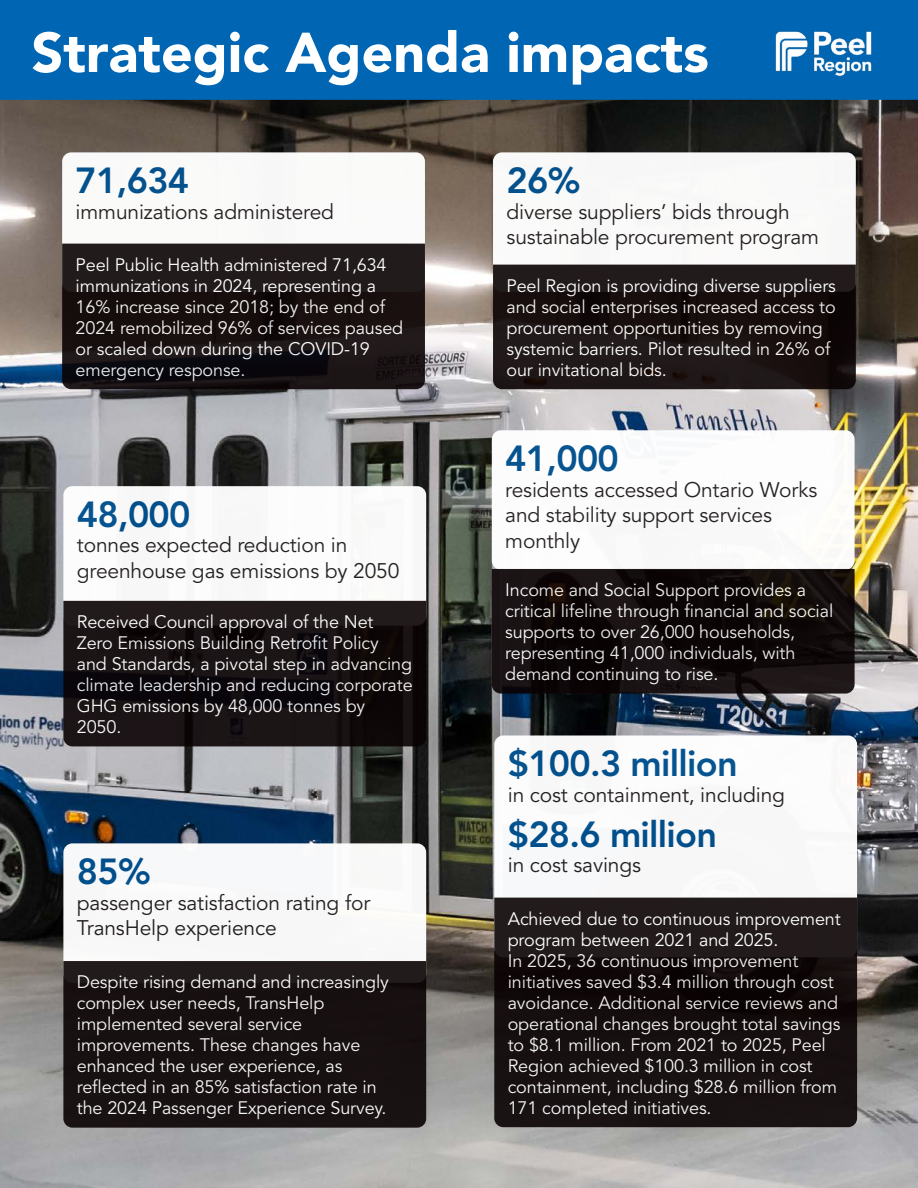
<style>
.page{position:relative;width:918px;height:1188px;background:#fff}
.page>*{position:absolute;margin:0;border:0;box-sizing:border-box;transform-origin:0 0}
.H1_H1{font:900 55.5px "Avenir LT Std";color:#fff}
.t1{font:800 36px "Avenir LT Std";letter-spacing:-.02em;color:#00518f}
.t2{font:21px/25.5px "Avenir LT Std";letter-spacing:-.005em;color:#231f20}
.t3{font:18px/21px "Avenir LT Std";letter-spacing:-.005em;color:#fff}
</style>
<div class="page">
<img style="left:0;top:100px;width:918px;height:1088px">
<div style="left:0;top:0;width:918px;height:100px;background:#0066b3"></div>
<img style="left:772px;top:27px;width:104px;height:53px">
<div style="left:62px;top:152px;width:363px;height:140px;background:#fff;border-radius:9px"></div>
<svg style="left:62px;top:244px;width:363px;height:145px;fill:#1b1415"></svg>
<div style="left:493px;top:152px;width:363px;height:140px;background:#fff;border-radius:9px"></div>
<svg style="left:493px;top:265px;width:363px;height:124px;fill:#1f1718"></svg>
<div style="left:63px;top:486px;width:363px;height:140px;background:#fff;border-radius:9px"></div>
<svg style="left:63px;top:601px;width:363px;height:145px;fill:#1b1415"></svg>
<div style="left:492px;top:430px;width:363px;height:140px;background:#fff;border-radius:9px"></div>
<svg style="left:492px;top:569px;width:363px;height:125px;fill:#100909"></svg>
<div style="left:63px;top:843px;width:363px;height:140px;background:#f7f8f8;border-radius:9px"></div>
<svg style="left:63px;top:961px;width:363px;height:167px;fill:#181111"></svg>
<div style="left:494px;top:735px;width:363px;height:222px;background:#f8f8f9;border-radius:9px"></div>
<svg style="left:494px;top:898px;width:363px;height:229px;fill:#181112"></svg>
<h1 class="H1_H1" style="left:32px;top:19px;width:679px">Strategic Agenda impacts</h1>
<h2 class="t1" style="left:76px;top:159px;width:115px">71,634</h2>
<p class="t2" style="left:76px;top:199px;width:260px">immunizations administered</p>
<p class="t3" style="left:76px;top:255px;width:329px">Peel Public Health administered 71,634 immunizations in 2024, representing a 16% increase since 2018; by the end of 2024 remobilized 96% of services paused or scaled down during the COVID-19 emergency response.</p>
<h2 class="t1" style="left:77px;top:493px;width:115px">48,000</h2>
<p class="t2" style="left:77px;top:533px;width:324px">tonnes expected reduction in greenhouse gas emissions by 2050</p>
<p class="t3" style="left:77px;top:612px;width:337px">Received Council approval of the Net Zero Emissions Building Retrofit Policy and Standards, a pivotal step in advancing climate leadership and reducing corporate GHG emissions by 48,000 tonnes by 2050.</p>
<h2 class="t1" style="left:77px;top:850px;width:75px">85%</h2>
<p class="t2" style="left:77px;top:890px;width:295px">passenger satisfaction rating for<br>TransHelp experience</p>
<p class="t3" style="left:77px;top:972px;width:313px">Despite rising demand and increasingly complex user needs, TransHelp implemented several service improvements. These changes have enhanced the user experience, as reflected in an 85% satisfaction rate in the 2024 Passenger Experience Survey.</p>
<h2 class="t1" style="left:507px;top:159px;width:75px">26%</h2>
<p class="t2" style="left:507px;top:199px;width:314px">diverse suppliers’ bids through sustainable procurement program</p>
<p class="t3" style="left:507px;top:276px;width:331px">Peel Region is providing diverse suppliers and social enterprises increased access to procurement opportunities by removing systemic barriers. Pilot resulted in 26% of our invitational bids.</p>
<h2 class="t1" style="left:505px;top:437px;width:115px">41,000</h2>
<p class="t2" style="left:505px;top:477px;width:313px">residents accessed Ontario Works and stability support services monthly</p>
<p class="t3" style="left:505px;top:580px;width:330px">Income and Social Support provides a critical lifeline through financial and social supports to over 26,000 households, representing 41,000 individuals, with demand continuing to rise.</p>
<h2 class="t1" style="left:508px;top:742px;width:231px">$100.3 million</h2>
<p class="t2" style="left:508px;top:782px;width:279px">in cost containment, including</p>
<h2 class="t1" style="left:508px;top:813px;width:211px">$28.6 million</h2>
<p class="t2" style="left:508px;top:853px;width:135px">in cost savings</p>
<p class="t3" style="left:508px;top:909px;width:335px">Achieved due to continuous improvement program between 2021 and 2025.<br>In 2025, 36 continuous improvement initiatives saved $3.4 million through cost avoidance. Additional service reviews and operational changes brought total savings to $8.1 million. From 2021 to 2025, Peel Region achieved $100.3 million in cost containment, including $28.6 million from 171 completed initiatives.</p>
</div>
